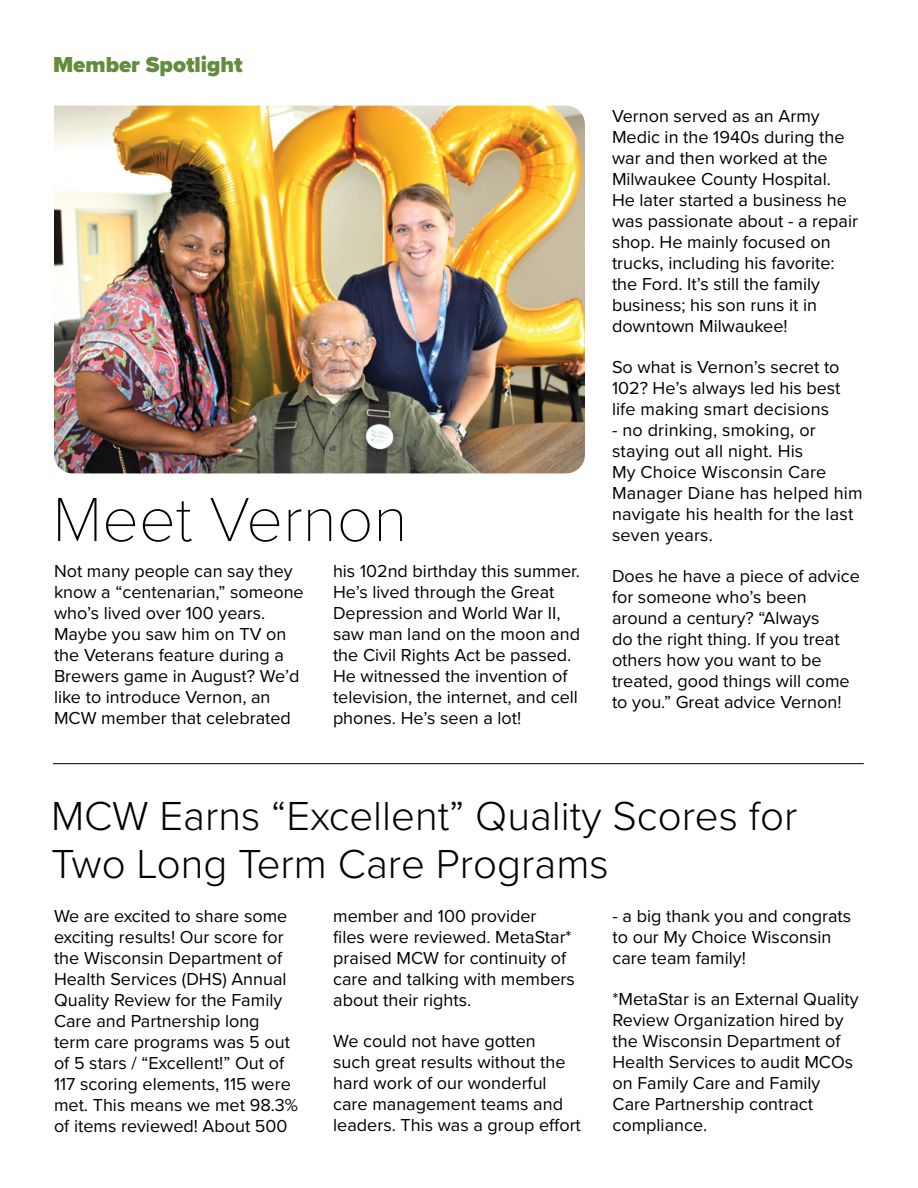
<style>
.page{position:relative;width:918px;height:1188px;background:#fff}
.page>*{position:absolute;margin:0;border:0;box-sizing:border-box;transform-origin:0 0}
.t1{font:100 64.5px "Proxima Nova T";color:#000}
.t2{font:300 42px/48px "Proxima Nova";color:#000}
.t3{font:900 22.5px "Proxima Nova";color:#638c3d}
.t4{font:18px/21px "Proxima Nova";color:#000}
</style>
<div class="page">
<img style="left:54px;top:106px;width:531px;height:367px">
<hr style="left:53px;top:763px;width:811px;height:1px;background:#000">
<p class="t3" style="left:53px;top:48px;width:191px">Member Spotlight</p>
<h1 class="t1" style="left:52px;top:471px;width:357px">Meet Vernon</h1>
<p class="t4" style="left:54px;top:559px;width:251px">Not many people can say they know a “centenarian,” someone who’s lived over 100 years.<br>Maybe you saw him on TV on the Veterans feature during a<br>Brewers game in August? We’d like to introduce Vernon, an<br>MCW member that celebrated</p>
<p class="t4" style="left:333px;top:560px;width:249px">his 102nd birthday this summer.<br>He’s lived through the Great<br>Depression and World War II, saw man land on the moon and the Civil Rights Act be passed.<br>He witnessed the invention of television, the internet, and cell phones. He’s seen a lot!</p>
<p class="t4" style="left:612px;top:104px;width:248px">Vernon served as an Army<br>Medic in the 1940s during the war and then worked at the<br>Milwaukee County Hospital.<br>He later started a business he was passionate about - a repair shop. He mainly focused on trucks, including his favorite: the Ford. It’s still the family business; his son runs it in downtown Milwaukee!</p>
<p class="t4" style="left:612px;top:356px;width:230px;text-align:justify">So what is Vernon’s secret to 102? He’s always led his best life making smart decisions</p>
<p class="t4" style="left:612px;top:419px;width:252px">- no drinking, smoking, or staying out all night. His<br>My Choice Wisconsin Care<br>Manager Diane has helped him navigate his health for the last seven years.</p>
<p class="t4" style="left:612px;top:565px;width:249px">Does he have a piece of advice for someone who’s been around a century? “Always<br>do the right thing. If you treat others how you want to be treated, good things will come to you.” Great advice Vernon!</p>
<h2 class="t2" style="left:51px;top:790px;width:748px">MCW Earns “Excellent” Quality Scores for<br>Two Long Term Care Programs</h2>
<p class="t4" style="left:54px;top:904px;width:246px">We are excited to share some exciting results! Our score for the Wisconsin Department of<br>Health Services (DHS) Annual<br>Quality Review for the Family<br>Care and Partnership long term care programs was 5 out of 5 stars / “Excellent!” Out of<br>117 scoring elements, 115 were met. This means we met 98.3% of items reviewed! About 500</p>
<p class="t4" style="left:333px;top:904px;width:243px">member and 100 provider<br>files were reviewed. MetaStar* praised MCW for continuity of care and talking with members about their rights.</p>
<p class="t4" style="left:333px;top:1030px;width:249px">We could not have gotten<br>such great results without the hard work of our wonderful care management teams and leaders. This was a group effort</p>
<p class="t4" style="left:613px;top:904px;width:240px">- a big thank you and congrats to our My Choice Wisconsin care team family!</p>
<p class="t4" style="left:613px;top:988px;width:248px">*MetaStar is an External Quality<br>Review Organization hired by the Wisconsin Department of<br>Health Services to audit MCOs on Family Care and Family<br>Care Partnership contract compliance.</p>
</div>
